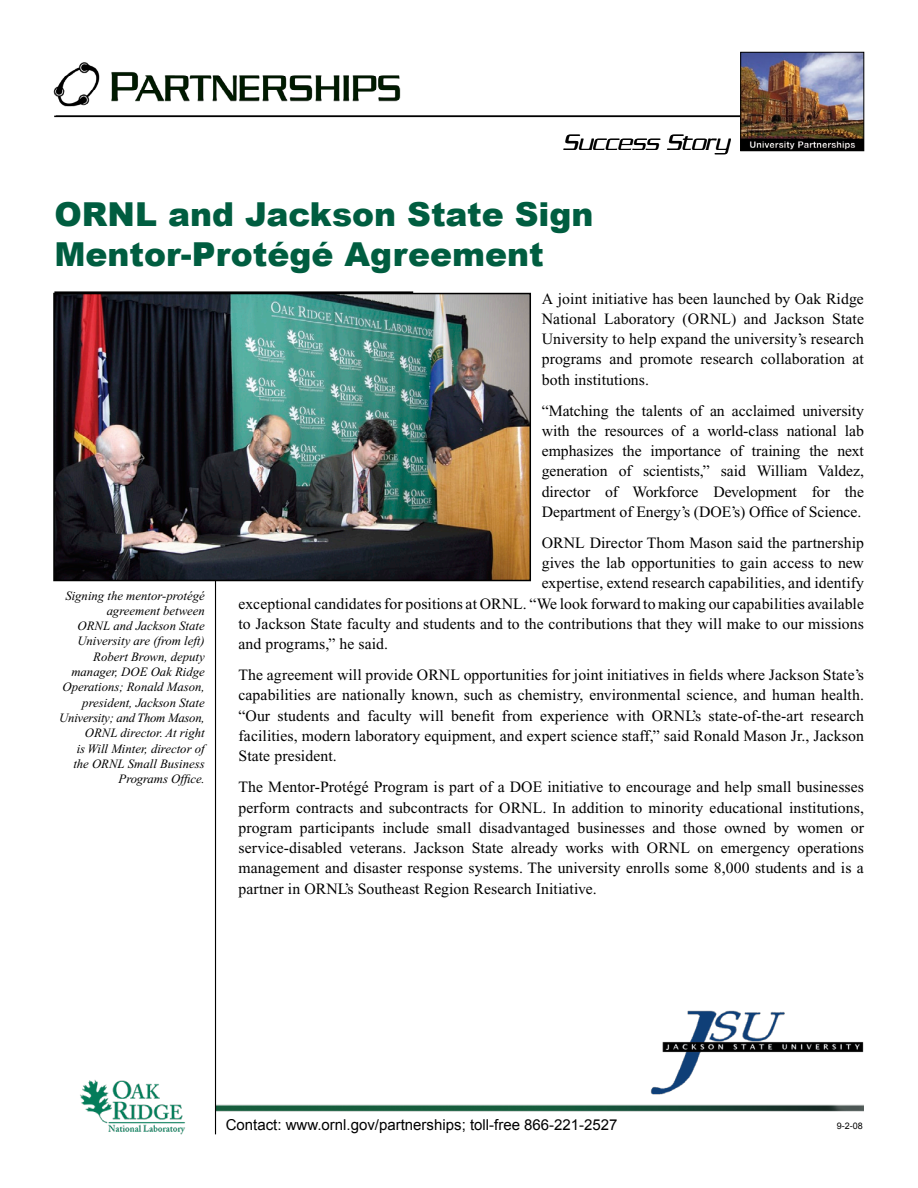
<style>
.page{position:relative;width:918px;height:1188px;background:#fff}
.page>*{position:absolute;margin:0;border:0;box-sizing:border-box;transform-origin:0 0}
._01_Header{font:900 33px/39.6px "Arial";color:#005d40}
.t1{font:italic 300 24px "Serpentine ICG";color:#000}
._03_Body_text{font:15.75px/20.2px "Times New Roman";letter-spacing:.005em;color:#000;text-align:justify}
.t2{font:15px "Arial";color:#000}
._05_caption{font:italic 12.75px/15.3px "Times New Roman";color:#000;text-align:right}
._05_caption-2{font:9px "Arial";color:#000}
</style>
<div class="page">
<img style="left:80px;top:1080px;width:105px;height:55px">
<img style="left:216px;top:1103px;width:648px;height:10px">
<hr style="left:215px;top:405px;width:1px;height:729px;background:#000">
<img style="left:56px;top:296px;width:472px;height:282px">
<div style="left:53px;top:293px;width:478px;height:288px;border:2px solid #000"></div>
<img style="left:650px;top:1010px;width:214px;height:85px">
<img style="left:53px;top:62px;width:348px;height:45px">
<hr style="left:54px;top:116px;width:791px;height:1px;background:#000">
<img style="left:743px;top:54px;width:119px;height:95px">
<div style="left:741px;top:52px;width:123px;height:99px;border:1px solid #000"></div>
<p class="t1" style="left:563px;top:129px;width:168px">Success Story</p>
<p class="_01_Header" style="left:54px;top:194px;width:541px">ORNL and Jackson State Sign<br>Mentor-Protégé Agreement</p>
<p class="_05_caption" style="left:59px;top:588px;width:147px">Signing the mentor-protégé agreement between<br>ORNL and Jackson State<br>University are (from left)<br>Robert Brown, deputy manager, DOE Oak Ridge<br>Operations; Ronald Mason, president, Jackson State<br>University; and Thom Mason,<br>ORNL director. At right<br>is Will Minter, director of the ORNL Small Business<br>Programs Office.</p>
<p class="_03_Body_text" style="left:542px;top:288px;width:324px">A joint initiative has been launched by Oak Ridge National Laboratory (ORNL) and Jackson State University to help expand the university’s research programs and promote research collaboration at both institutions.</p>
<p class="_03_Body_text" style="left:542px;top:400px;width:324px">“Matching the talents of an acclaimed university with the resources of a world-class national lab emphasizes the importance of training the next generation of scientists,” said William Valdez, director of Workforce Development for the Department of Energy’s (DOE’s) Office of Science.</p>
<p class="_03_Body_text" style="left:542px;top:533px;width:324px">ORNL Director Thom Mason said the partnership</p>
<p class="_03_Body_text" style="left:542px;top:553px;width:324px">gives the lab opportunities to gain access to new</p>
<p class="_03_Body_text" style="left:542px;top:573px;width:324px">expertise, extend research capabilities, and identify</p>
<p class="_03_Body_text" style="left:238px;top:593px;width:627px">exceptional candidates for positions at ORNL. “We look forward to making our capabilities available</p>
<p class="_03_Body_text" style="left:238px;top:614px;width:627px">to Jackson State faculty and students and to the contributions that they will make to our missions</p>
<p class="_03_Body_text" style="left:238px;top:634px;width:151px">and programs,” he said.</p>
<p class="_03_Body_text" style="left:238px;top:665px;width:627px">The agreement will provide ORNL opportunities for joint initiatives in fields where Jackson State’s capabilities are nationally known, such as chemistry, environmental science, and human health. “Our students and faculty will benefit from experience with ORNL’s state-of-the-art research facilities, modern laboratory equipment, and expert science staff,” said Ronald Mason Jr., Jackson State president.</p>
<p class="_03_Body_text" style="left:238px;top:777px;width:627px">The Mentor-Protégé Program is part of a DOE initiative to encourage and help small businesses perform contracts and subcontracts for ORNL. In addition to minority educational institutions, program participants include small disadvantaged businesses and those owned by women or service-disabled veterans. Jackson State already works with ORNL on emergency operations management and disaster response systems. The university enrolls some 8,000 students and is a partner in ORNL’s Southeast Region Research Initiative.</p>
<p class="t2" style="left:226px;top:1115px;width:393px">Contact: www.ornl.gov/partnerships; toll-free 866-221-2527</p>
<p class="_05_caption-2" style="left:837px;top:1119px;width:28px">9-2-08</p>
</div>
